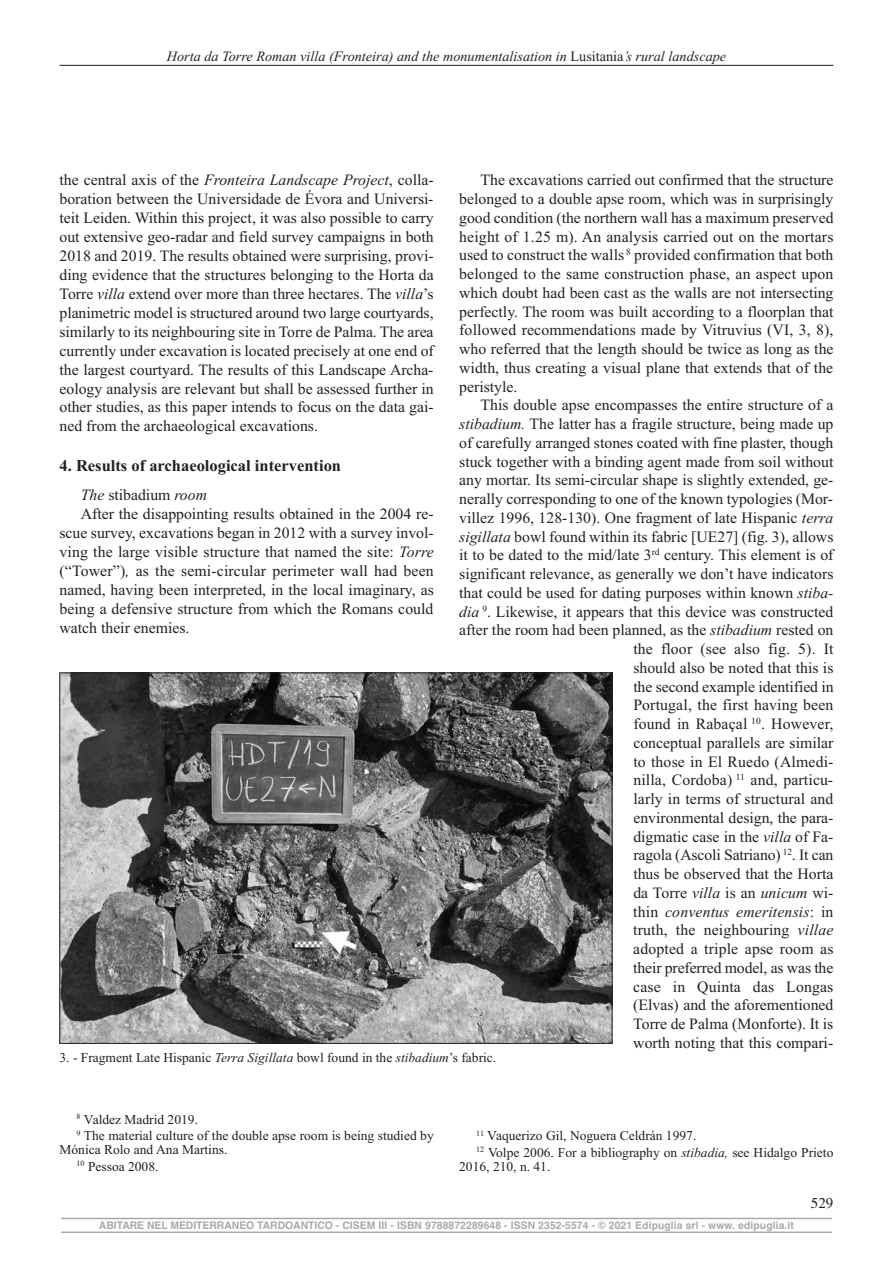
<style>
.page{position:relative;width:893px;height:1263px;background:#fff}
.page>*{position:absolute;margin:0;border:0;box-sizing:border-box;transform-origin:0 0}
.t1{font:700 16.5px "Times New Roman";color:#231f20}
.t2{font:15.75px/18.9px "Times New Roman";color:#231f20;text-align:justify}
.t3{font:italic 15.75px "Times New Roman";letter-spacing:.01em;color:#231f20}
.t4{font:15px "Times";color:#231f20}
.t5{font:italic 14.25px "Times New Roman";color:#231f20}
.t6{font:13.5px/16.4px "Times New Roman";color:#231f20}
.t7{font:700 10.5px "Helvetica";letter-spacing:.01em;color:#a8a9ad}
.s1{font-style:normal}
.s2{font-style:italic}
</style>
<div class="page">
<hr style="left:60px;top:65px;width:773px;height:1px;background:#231f20">
<img style="left:62px;top:675px;width:548px;height:366px">
<hr style="left:61px;top:1218px;width:771px;height:1px;background:#a8a9ad">
<hr style="left:61px;top:1231px;width:771px;height:2px;background:#a8a9ad">
<p class="t5" style="left:167px;top:48px;width:561px">Horta da Torre Roman villa (Fronteira) and the monumentalisation in <span class="s1">Lusitania</span>’s rural landscape</p>
<p class="t2" style="left:480px;top:170px;width:354px">The excavations carried out confirmed that the structure</p>
<p class="t2" style="left:459px;top:189px;width:376px">belonged to a double apse room, which was in surprisingly</p>
<p class="t2" style="left:459px;top:208px;width:376px">good condition (the northern wall has a maximum preserved</p>
<p class="t2" style="left:459px;top:227px;width:376px">height of 1.25 m). An analysis carried out on the mortars</p>
<p class="t2" style="left:459px;top:245px;width:376px">used to construct the walls <sup>8</sup> provided confirmation that both</p>
<p class="t2" style="left:459px;top:264px;width:376px">belonged to the same construction phase, an aspect upon</p>
<p class="t2" style="left:459px;top:283px;width:376px">which doubt had been cast as the walls are not intersecting</p>
<p class="t2" style="left:459px;top:302px;width:376px">perfectly. The room was built according to a floorplan that</p>
<p class="t2" style="left:459px;top:320px;width:376px">followed recommendations made by Vitruvius (VI, 3, 8),</p>
<p class="t2" style="left:459px;top:339px;width:376px">who referred that the length should be twice as long as the</p>
<p class="t2" style="left:459px;top:358px;width:375px">width, thus creating a visual plane that extends that of the</p>
<p class="t2" style="left:459px;top:377px;width:60px">peristyle.</p>
<p class="t2" style="left:480px;top:395px;width:354px">This double apse encompasses the entire structure of a</p>
<p class="t2" style="left:459px;top:414px;width:376px"><span class="s2">stibadium.</span> The latter has a fragile structure, being made up</p>
<p class="t2" style="left:459px;top:433px;width:376px">of carefully arranged stones coated with fine plaster, though</p>
<p class="t2" style="left:459px;top:452px;width:376px">stuck together with a binding agent made from soil without</p>
<p class="t2" style="left:459px;top:470px;width:376px">any mortar. Its semi-circular shape is slightly extended, ge-</p>
<p class="t2" style="left:459px;top:489px;width:375px">nerally corresponding to one of the known typologies (Mor-</p>
<p class="t2" style="left:459px;top:508px;width:376px">villez 1996, 128-130). One fragment of late Hispanic <span class="s2">terra</span></p>
<p class="t2" style="left:459px;top:527px;width:376px"><span class="s2">sigillata</span> bowl found within its fabric [UE27] (fig. 3), allows</p>
<p class="t2" style="left:459px;top:545px;width:376px">it to be dated to the mid/late 3<sup>rd</sup> century. This element is of</p>
<p class="t2" style="left:459px;top:564px;width:376px">significant relevance, as generally we don’t have indicators</p>
<p class="t2" style="left:459px;top:583px;width:376px">that could be used for dating purposes within known <span class="s2">stiba-</span></p>
<p class="t2" style="left:459px;top:602px;width:376px"><span class="s2">dia</span> <sup>9</sup>. Likewise, it appears that this device was constructed</p>
<p class="t2" style="left:459px;top:620px;width:376px">after the room had been planned, as the <span class="s2">stibadium</span> rested on</p>
<p class="t2" style="left:633px;top:639px;width:202px">the floor (see also fig. 5). It</p>
<p class="t2" style="left:633px;top:658px;width:202px">should also be noted that this is</p>
<p class="t2" style="left:633px;top:677px;width:202px">the second example identified in</p>
<p class="t2" style="left:633px;top:695px;width:202px">Portugal, the first having been</p>
<p class="t2" style="left:633px;top:714px;width:202px">found in Rabaçal <sup>10</sup>. However,</p>
<p class="t2" style="left:633px;top:733px;width:202px">conceptual parallels are similar</p>
<p class="t2" style="left:633px;top:752px;width:202px">to those in El Ruedo (Almedi-</p>
<p class="t2" style="left:633px;top:770px;width:201px">nilla, Cordoba) <sup>11</sup> and, particu-</p>
<p class="t2" style="left:633px;top:789px;width:202px">larly in terms of structural and</p>
<p class="t2" style="left:633px;top:808px;width:202px">environmental design, the para-</p>
<p class="t2" style="left:633px;top:827px;width:202px">digmatic case in the <span class="s2">villa</span> of Fa-</p>
<p class="t2" style="left:633px;top:845px;width:202px">ragola (Ascoli Satriano) <sup>12</sup>. It can</p>
<p class="t2" style="left:633px;top:864px;width:202px">thus be observed that the Horta</p>
<p class="t2" style="left:633px;top:883px;width:202px">da Torre <span class="s2">villa</span> is an <span class="s2">unicum</span> wi-</p>
<p class="t3" style="left:633px;top:902px;width:202px"><span class="s1">thin</span> conventus emeritensis<span class="s1">: in</span></p>
<p class="t2" style="left:633px;top:920px;width:202px">truth, the neighbouring <span class="s2">villae</span></p>
<p class="t2" style="left:633px;top:939px;width:202px">adopted a triple apse room as</p>
<p class="t2" style="left:633px;top:958px;width:202px">their preferred model, as was the</p>
<p class="t2" style="left:633px;top:977px;width:202px">case in Quinta das Longas</p>
<p class="t2" style="left:633px;top:995px;width:202px">(Elvas) and the aforementioned</p>
<p class="t2" style="left:633px;top:1014px;width:202px">Torre de Palma (Monforte). It is</p>
<p class="t2" style="left:633px;top:1033px;width:201px">worth noting that this compari-</p>
<p class="t2" style="left:60px;top:170px;width:376px">the central axis of the <span class="s2">Fronteira Landscape Project</span>, colla&shy;boration between the Universidade de Évora and Universi&shy;teit Leiden. Within this project, it was also possible to carry out extensive geo-radar and field survey campaigns in both 2018 and 2019. The results obtained were surprising, provi&shy;ding evidence that the structures belonging to the Horta da Torre <span class="s2">villa</span> extend over more than three hectares. The <span class="s2">villa</span>’s planimetric model is structured around two large courtyards, similarly to its neighbouring site in Torre de Palma. The area currently under excavation is located precisely at one end of the largest courtyard. The results of this Landscape Archa&shy;eology analysis are relevant but shall be assessed further in other studies, as this paper intends to focus on the data gai&shy;ned from the archaeological excavations.</p>
<p class="t1" style="left:60px;top:455px;width:283px">4. Results of archaeological intervention</p>
<p class="t2" style="left:81px;top:485px;width:128px"><span class="s2">The</span> stibadium <span class="s2">room</span></p>
<p class="t2" style="left:81px;top:504px;width:354px">After the disappointing results obtained in the 2004 re-</p>
<p class="t2" style="left:60px;top:523px;width:376px">scue survey, excavations began in 2012 with a survey invol-</p>
<p class="t2" style="left:60px;top:542px;width:376px">ving the large visible structure that named the site: <span class="s2">Torre</span></p>
<p class="t2" style="left:60px;top:561px;width:376px">(“Tower”)<span class="s2">,</span> as the semi-circular perimeter wall had been</p>
<p class="t2" style="left:60px;top:580px;width:376px">named, having been interpreted, in the local imaginary, as</p>
<p class="t2" style="left:60px;top:599px;width:375px">being a defensive structure from which the Romans could</p>
<p class="t2" style="left:60px;top:618px;width:131px">watch their enemies.</p>
<p class="t6" style="left:60px;top:1049px;width:438px">3. - Fragment Late Hispanic <span class="s2">Terra Sigillata</span> bowl found in the <span class="s2">stibadium</span>’s fabric.</p>
<p class="t6" style="left:77px;top:1111px;width:359px"><sup>8</sup> Valdez Madrid 2019.<br><sup>9</sup> The material culture of the double apse room is being studied by</p>
<p class="t6" style="left:77px;top:1141px;width:152px;text-indent:-17px">Mónica Rolo and Ana Martins.<br><sup>10</sup> Pessoa 2008.</p>
<p class="t6" style="left:476px;top:1127px;width:359px"><sup>11</sup> Vaquerizo Gil, Noguera Celdrán 1997.<br><sup>12</sup> Volpe 2006. For a bibliography on <span class="s2">stibadia,</span> see Hidalgo Prieto</p>
<p class="t6" style="left:459px;top:1158px;width:93px">2016, 210, n. 41.</p>
<p class="t4" style="left:811px;top:1194px;width:24px">529</p>
<p class="t7" style="left:99px;top:1219px;width:696px">ABITARE NEL MEDITERRANEO TARDOANTICO - CISEM III - ISBN 9788872289648 - ISSN 2352-5574 - © 2021 EDIPUGLIA SRL - WWW. EDIPUGLIA.IT</p>
</div>
